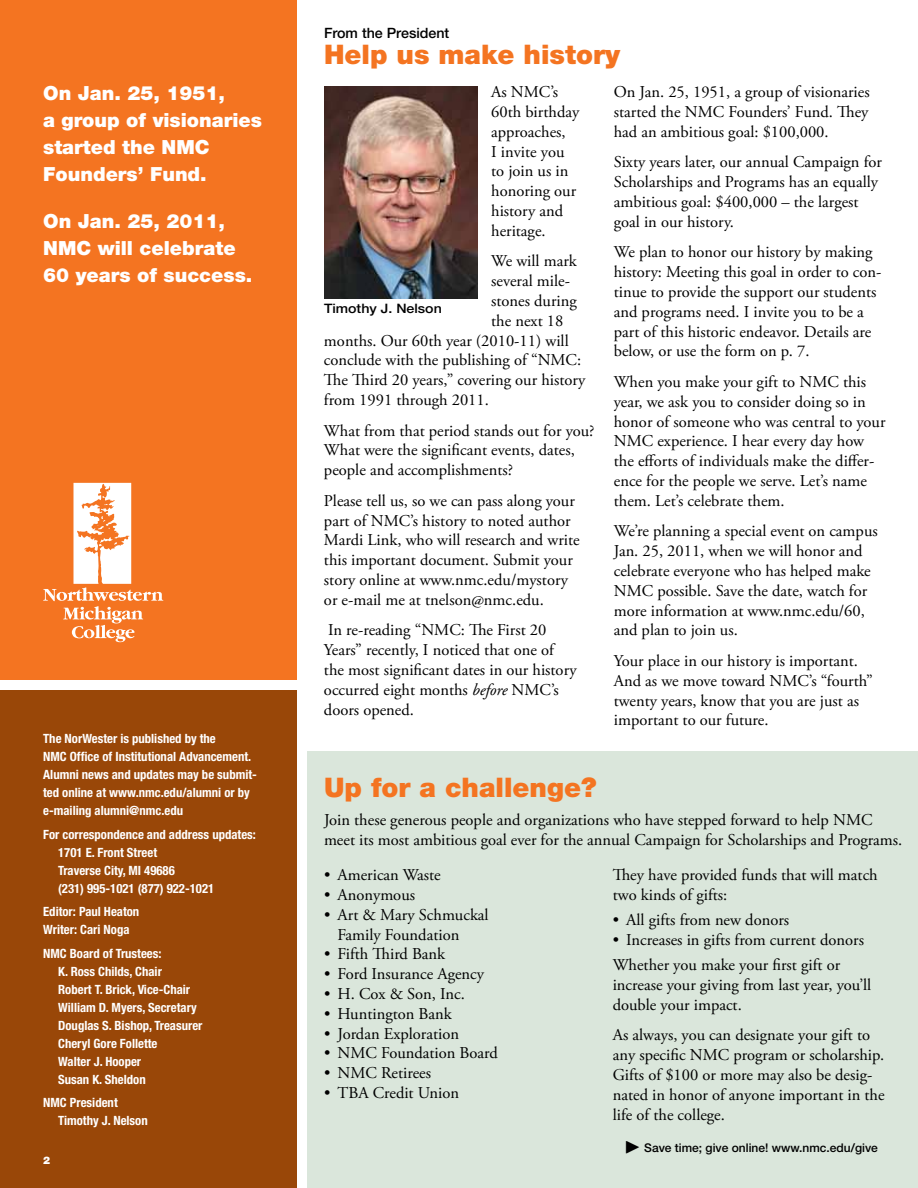
<style>
.page{position:relative;width:918px;height:1188px;background:#fff}
.page>*{position:absolute;margin:0;border:0;box-sizing:border-box;transform-origin:0 0}
.t1{font:900 27px "Helvetica Neue";color:#f47421}
.t2{font:900 19.5px/27px "Helvetica Neue";color:#fff}
.t3{font:16.5px/19.8px "Adobe Garamond Pro";color:#000}
.t4{font:500 14.25px "Helvetica Neue";color:#000}
.t5{font:500 13.05px "Helvetica Neue";color:#000;scale:1.09 1}
.t6{font:700 condensed 12.75px/18px "Helvetica Neue";color:#fff}
.t7{font:500 12px "Helvetica Neue";color:#000}
.t8{font:900 10.5px "Helvetica Neue";color:#fff}
.s1{font-style:italic}
</style>
<div class="page">
<div style="left:0;top:691px;width:297px;height:497px;background:#994708"></div>
<div style="left:0;top:0;width:297px;height:680px;background:#f47421"></div>
<div style="left:308px;top:752px;width:610px;height:436px;background:#dae6db"></div>
<img style="left:324px;top:86px;width:154px;height:212px">
<svg style="left:43px;top:483px;width:120px;height:159px"></svg>
<p class="t2" style="left:43px;top:80px;width:220px">On Jan. 25, 1951,<br>a group of visionaries started the NMC<br>Founders’ Fund.</p>
<p class="t2" style="left:43px;top:208px;width:211px">On Jan. 25, 2011,<br>NMC will celebrate<br>60 years of success.</p>
<p class="t6" style="left:43px;top:730px;width:215px">The NorWester is published by the<br>NMC Office of Institutional Advancement.<br>Alumni news and updates may be submit&shy;ted online at www.nmc.edu/alumni or by e-mailing alumni@nmc.edu</p>
<p class="t6" style="left:58px;top:825px;width:199px;text-indent:-15px">For correspondence and address updates:<br>1701 E. Front Street<br>Traverse City, MI 49686<br>(231) 995-1021 (877) 922-1021</p>
<p class="t6" style="left:43px;top:903px;width:98px">Editor: Paul Heaton<br>Writer: Cari Noga</p>
<p class="t6" style="left:58px;top:944px;width:146px;text-indent:-15px">NMC Board of Trustees:<br>K. Ross Childs, Chair<br>Robert T. Brick, Vice-Chair<br>William D. Myers, Secretary<br>Douglas S. Bishop, Treasurer<br>Cheryl Gore Follette<br>Walter J. Hooper<br>Susan K. Sheldon</p>
<p class="t6" style="left:58px;top:1093px;width:91px;text-indent:-15px">NMC President<br>Timothy J. Nelson</p>
<p class="t8" style="left:43px;top:1154px;width:9px">2</p>
<p class="t4" style="left:324px;top:25px;width:127px">From the President</p>
<h1 class="t1" style="left:324px;top:38px;width:298px">Help us make history</h1>
<p class="t3" style="left:491px;top:83px;width:90px">As NMC’s<br>60th birthday approaches,<br>I invite you to join us in honoring our history and heritage.</p>
<p class="t3" style="left:491px;top:252px;width:87px">We will mark</p>
<p class="t3" style="left:491px;top:272px;width:80px">several mile-</p>
<p class="t3" style="left:491px;top:291px;width:87px">stones during</p>
<p class="t3" style="left:491px;top:311px;width:74px">the next 18</p>
<p class="t3" style="left:324px;top:331px;width:246px">months. Our 60th year (2010-11) will</p>
<p class="t3" style="left:324px;top:351px;width:259px">conclude with the publishing of “NMC:</p>
<p class="t3" style="left:324px;top:371px;width:263px">The Third 20 years,” covering our history</p>
<p class="t3" style="left:324px;top:390px;width:166px">from 1991 through 2011.</p>
<p class="t3" style="left:324px;top:421px;width:272px">What from that period stands out for you?<br>What were the significant events, dates, people and accomplishments?</p>
<p class="t3" style="left:324px;top:491px;width:257px">Please tell us, so we can pass along your part of NMC’s history to noted author Mardi Link, who will research and write this important document. Submit your story online at www.nmc.edu/mystory or e-mail me at tnelson@nmc.edu.</p>
<p class="t3" style="left:324px;top:621px;width:254px">In re-reading “NMC: The First 20<br>Years” recently, I noticed that one of the most significant dates in our history occurred eight months <span class="s1">before</span> NMC’s doors opened.</p>
<p class="t5" style="left:324px;top:301px;width:110px">Timothy J. Nelson</p>
<p class="t3" style="left:614px;top:83px;width:257px;text-align:justify">On Jan. 25, 1951, a group of visionaries started the NMC Founders’ Fund. They had an ambitious goal: $100,000.</p>
<p class="t3" style="left:614px;top:153px;width:270px">Sixty years later, our annual Campaign for Scholarships and Programs has an equally ambitious goal: $400,000 – the largest goal in our history.</p>
<p class="t3" style="left:614px;top:243px;width:269px">We plan to honor our history by making history: Meeting this goal in order to con&shy;tinue to provide the support our students and programs need. I invite you to be a part of this historic endeavor. Details are below, or use the form on p. 7.</p>
<p class="t3" style="left:614px;top:372px;width:273px">When you make your gift to NMC this year, we ask you to consider doing so in honor of someone who was central to your NMC experience. I hear every day how the efforts of individuals make the differ&shy;ence for the people we serve. Let’s name them. Let’s celebrate them.</p>
<p class="t3" style="left:614px;top:522px;width:265px">We’re planning a special event on campus Jan. 25, 2011, when we will honor and celebrate everyone who has helped make NMC possible. Save the date, watch for more information at www.nmc.edu/60, and plan to join us.</p>
<p class="t3" style="left:614px;top:651px;width:261px">Your place in our history is important.<br>And as we move toward NMC’s “fourth” twenty years, know that you are just as important to our future.</p>
<h1 class="t1" style="left:324px;top:771px;width:274px">Up for a challenge?</h1>
<p class="t3" style="left:324px;top:811px;width:580px">Join these generous people and organizations who have stepped forward to help NMC meet its most ambitious goal ever for the annual Campaign for Scholarships and Programs.</p>
<p class="t3" style="left:324px;top:866px;width:118px">• American Waste</p>
<p class="t3" style="left:324px;top:886px;width:93px">• Anonymous</p>
<p class="t3" style="left:337px;top:905px;width:153px;text-indent:-13px">• Art &amp; Mary Schmuckal<br>Family Foundation</p>
<p class="t3" style="left:324px;top:945px;width:123px">• Fifth Third Bank</p>
<p class="t3" style="left:324px;top:965px;width:162px">• Ford Insurance Agency</p>
<p class="t3" style="left:324px;top:985px;width:142px">• H. Cox &amp; Son, Inc.</p>
<p class="t3" style="left:324px;top:1004px;width:129px">• Huntington Bank</p>
<p class="t3" style="left:324px;top:1024px;width:137px">• Jordan Exploration</p>
<p class="t3" style="left:324px;top:1044px;width:175px">• NMC Foundation Board</p>
<p class="t3" style="left:324px;top:1064px;width:109px">• NMC Retirees</p>
<p class="t3" style="left:324px;top:1084px;width:137px">• TBA Credit Union</p>
<p class="t3" style="left:613px;top:866px;width:267px">They have provided funds that will match two kinds of gifts:</p>
<p class="t3" style="left:613px;top:911px;width:178px">• All gifts from new donors</p>
<p class="t3" style="left:613px;top:928px;width:253px;line-height:25.2px">• Increases in gifts from current donors<br>Whether you make your first gift or</p>
<p class="t3" style="left:613px;top:975px;width:260px">increase your giving from last year, you’ll double your impact.</p>
<p class="t3" style="left:613px;top:1026px;width:273px">As always, you can designate your gift to any specific NMC program or scholarship.<br>Gifts of $100 or more may also be desig&shy;nated in honor of anyone important in the life of the college.</p>
<p class="t7" style="left:644px;top:1140px;width:235px">Save time; give online! www.nmc.edu/give</p>
</div>
